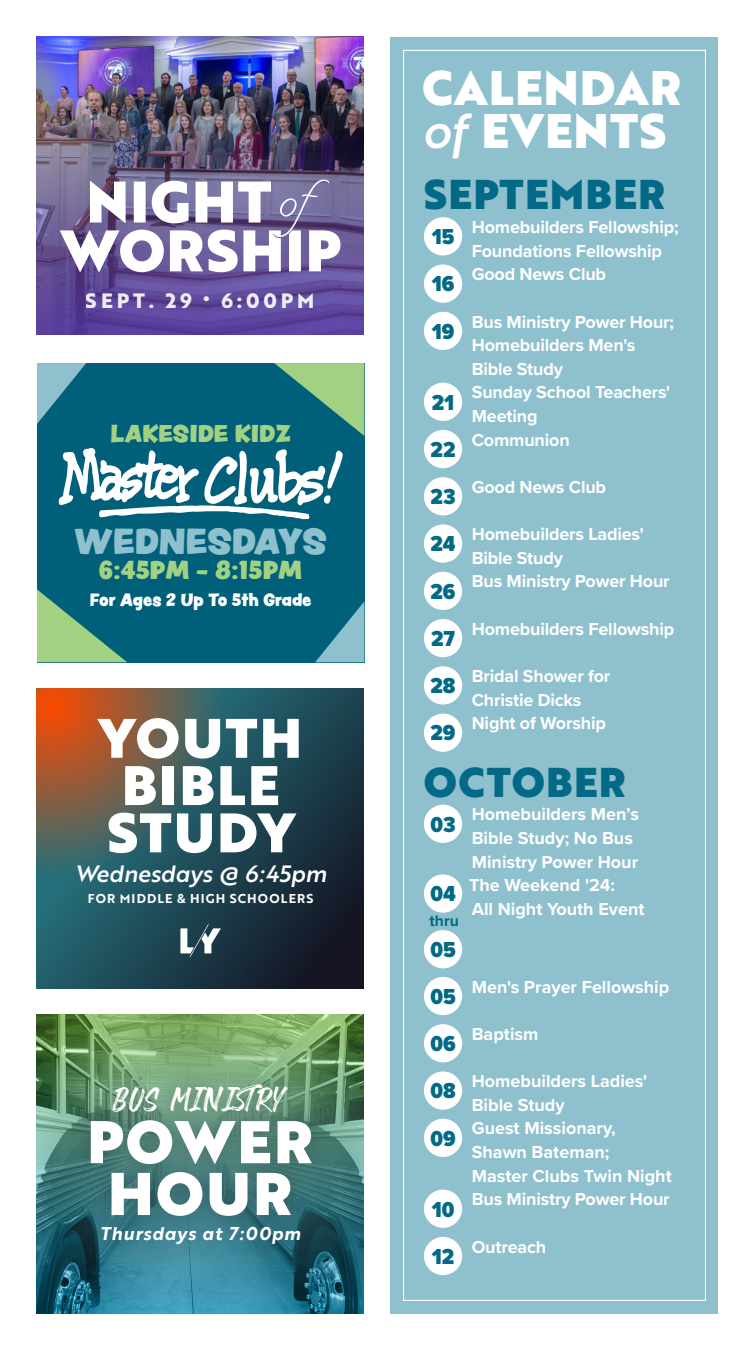
<style>
.page{position:relative;width:755px;height:1350px;background:#fff}
.page>*{position:absolute;margin:0;border:0;box-sizing:border-box;transform-origin:0 0}
.t1{font:58.5px/51.8px "Brother 1816 Black";letter-spacing:.04em;color:#fff;text-align:center}
.t2{font:54px/47.2px "Brother 1816 Black";letter-spacing:.04em;color:#fff}
.t3{font:49.5px "Vacations Brush";color:#fff}
.t4{font:47.25px/42.8px "Brother 1816 Black";letter-spacing:.02em;color:#fff}
.t5{font:40.5px "Brother 1816 Black";letter-spacing:.03em;color:#026986}
.t6{font:31.95px "Peachy Keen JF";color:#8ec0cd}
.t7{font:22.95px "Brother 1816 Medium Italic";color:#fff}
.t8{font:22.95px "Peachy Keen JF";color:#a3d183}
.t9{font:900 22.5px "Proxima Nova Cond";color:#026986}
.t10{font:21.38px "Peachy Keen JF";color:#a3d183}
.t11{font:700 20.25px "Brother 1816 Extra";letter-spacing:.19em;color:#fff}
.t12{font:700 18px/23.6px "Proxima Nova";letter-spacing:-.01em;color:#fff}
.t13{font:18px "Brother 1816 Bold Italic";letter-spacing:.05em;color:#fff}
.t14{font:15.75px "Peachy Keen JF";color:#fff}
.t15{font:700 15.75px "Proxima Nova";color:#026986}
.t16{font:12.6px "Brother 1816 Bold";letter-spacing:.09em;color:#fff}
.s1{font-family:"Brother 1816 Medium Italic"}
</style>
<div class="page">
<div style="left:391px;top:37px;width:327px;height:1276px;background:#8ec0cd"></div>
<div style="left:424px;top:217px;width:38px;height:38px;background:#fff;border-radius:50%"></div>
<div style="left:424px;top:264px;width:38px;height:39px;background:#fff;border-radius:50%"></div>
<div style="left:424px;top:312px;width:38px;height:38px;background:#fff;border-radius:50%"></div>
<div style="left:424px;top:383px;width:38px;height:38px;background:#fff;border-radius:50%"></div>
<div style="left:424px;top:430px;width:38px;height:38px;background:#fff;border-radius:50%"></div>
<div style="left:424px;top:477px;width:38px;height:38px;background:#fff;border-radius:50%"></div>
<div style="left:424px;top:524px;width:38px;height:39px;background:#fff;border-radius:50%"></div>
<div style="left:424px;top:572px;width:38px;height:38px;background:#fff;border-radius:50%"></div>
<div style="left:424px;top:619px;width:38px;height:38px;background:#fff;border-radius:50%"></div>
<div style="left:424px;top:666px;width:38px;height:38px;background:#fff;border-radius:50%"></div>
<div style="left:424px;top:713px;width:38px;height:39px;background:#fff;border-radius:50%"></div>
<div style="left:424px;top:804px;width:38px;height:39px;background:#fff;border-radius:50%"></div>
<div style="left:424px;top:874px;width:38px;height:38px;background:#fff;border-radius:50%"></div>
<div style="left:424px;top:930px;width:38px;height:38px;background:#fff;border-radius:50%"></div>
<div style="left:424px;top:977px;width:38px;height:38px;background:#fff;border-radius:50%"></div>
<div style="left:424px;top:1024px;width:38px;height:38px;background:#fff;border-radius:50%"></div>
<div style="left:424px;top:1071px;width:38px;height:38px;background:#fff;border-radius:50%"></div>
<div style="left:424px;top:1118px;width:38px;height:39px;background:#fff;border-radius:50%"></div>
<div style="left:424px;top:1189px;width:38px;height:38px;background:#fff;border-radius:50%"></div>
<div style="left:424px;top:1236px;width:38px;height:39px;background:#fff;border-radius:50%"></div>
<img style="left:36px;top:1014px;width:328px;height:299px">
<div style="left:68px;top:1062px;width:265px;height:201px;background:#000;opacity:.3"></div>
<svg style="left:36px;top:689px;width:328px;height:299px;background:#1c3f4c"></svg>
<svg style="left:36px;top:689px;width:188px;height:189px;background:#655c4d"></svg>
<svg style="left:180px;top:923px;width:41px;height:35px"></svg>
<div style="left:37px;top:363px;width:327px;height:299px;background:#00607a"></div>
<svg style="left:59px;top:448px;width:284px;height:71px"></svg>
<svg style="left:37px;top:589px;width:90px;height:73px"></svg>
<svg style="left:274px;top:363px;width:90px;height:73px"></svg>
<svg style="left:315px;top:602px;width:49px;height:60px"></svg>
<svg style="left:37px;top:363px;width:49px;height:61px"></svg>
<img style="left:36px;top:37px;width:328px;height:298px">
<svg style="left:60px;top:180px;width:280px;height:92px"></svg>
<p class="t11" style="left:86px;top:285px;width:230px">SEPT. 29 • 6:00PM</p>
<p class="t10" style="left:110px;top:417px;width:182px">LAKESIDE KIDZ</p>
<h3 class="t6" style="left:74px;top:517px;width:254px">WEDNESDAYS</h3>
<p class="t8" style="left:99px;top:552px;width:205px">6:45PM - 8:15PM</p>
<p class="t14" style="left:90px;top:588px;width:223px">For Ages 2 Up To 5th Grade</p>
<h2 class="t2" style="left:99px;top:713px;width:204px">YOUTH<br>BIBLE<br>STUDY</h2>
<p class="t7" style="left:75px;top:856px;width:253px">Wednesdays @ 6:45pm</p>
<p class="t16" style="left:88px;top:889px;width:227px">FOR MIDDLE &amp; HIGH SCHOOLERS</p>
<h3 class="t3" style="left:112px;top:1075px;width:177px">bus ministry</h3>
<h1 class="t1" style="left:87px;top:1114px;width:227px">POWER<br>HOUR</h1>
<p class="t13" style="left:100px;top:1219px;width:202px">Thursdays at 7:00pm</p>
<h3 class="t4" style="left:422px;top:65px;width:261px">CALENDAR <span class="s1">of</span> EVENTS</h3>
<h3 class="t5" style="left:424px;top:163px;width:243px">SEPTEMBER</h3>
<p class="t9" style="left:432px;top:223px;width:24px">15</p>
<p class="t12" style="left:472px;top:216px;width:209px">Homebuilders Fellowship;<br>Foundations Fellowship</p>
<p class="t9" style="left:432px;top:270px;width:24px">16</p>
<p class="t12" style="left:472px;top:263px;width:136px">Good News Club</p>
<p class="t9" style="left:432px;top:318px;width:24px">19</p>
<p class="t12" style="left:472px;top:310px;width:204px">Bus Ministry Power Hour;<br>Homebuilders Men's<br>Bible Study</p>
<p class="t9" style="left:432px;top:388px;width:24px">21</p>
<p class="t12" style="left:472px;top:381px;width:200px">Sunday School Teachers'<br>Meeting</p>
<p class="t9" style="left:431px;top:436px;width:26px">22</p>
<p class="t12" style="left:472px;top:428px;width:100px">Communion</p>
<p class="t9" style="left:431px;top:483px;width:26px">23</p>
<p class="t12" style="left:472px;top:476px;width:136px">Good News Club</p>
<p class="t9" style="left:430px;top:530px;width:27px">24</p>
<p class="t12" style="left:472px;top:523px;width:174px">Homebuilders Ladies'<br>Bible Study</p>
<p class="t9" style="left:431px;top:577px;width:26px">26</p>
<p class="t12" style="left:472px;top:570px;width:200px">Bus Ministry Power Hour</p>
<p class="t9" style="left:431px;top:625px;width:25px">27</p>
<p class="t12" style="left:472px;top:617px;width:204px">Homebuilders Fellowship</p>
<p class="t9" style="left:430px;top:672px;width:27px">28</p>
<p class="t12" style="left:472px;top:665px;width:140px">Bridal Shower for<br>Christie Dicks</p>
<p class="t9" style="left:431px;top:719px;width:26px">29</p>
<p class="t12" style="left:472px;top:712px;width:136px">Night of Worship</p>
<h3 class="t5" style="left:424px;top:751px;width:204px">OCTOBER</h3>
<p class="t9" style="left:430px;top:810px;width:27px">03</p>
<p class="t12" style="left:472px;top:803px;width:169px">Homebuilders Men’s<br>Bible Study; No Bus<br>Ministry Power Hour</p>
<p class="t9" style="left:430px;top:880px;width:27px">04</p>
<p class="t12" style="left:469px;top:874px;width:177px">The Weekend '24:<br>All Night Youth Event</p>
<p class="t15" style="left:430px;top:911px;width:31px">thru</p>
<p class="t9" style="left:430px;top:936px;width:27px">05</p>
<p class="t9" style="left:430px;top:982px;width:27px">05</p>
<p class="t9" style="left:430px;top:1030px;width:27px">06</p>
<p class="t12" style="left:472px;top:975px;width:199px">Men's Prayer Fellowship</p>
<p class="t12" style="left:472px;top:1022px;width:68px">Baptism</p>
<p class="t9" style="left:430px;top:1077px;width:27px">08</p>
<p class="t12" style="left:472px;top:1070px;width:177px">Homebuilders Ladies'<br>Bible Study</p>
<p class="t9" style="left:430px;top:1124px;width:27px">09</p>
<p class="t12" style="left:472px;top:1117px;width:202px">Guest Missionary,<br>Shawn Bateman;<br>Master Clubs Twin Night</p>
<p class="t9" style="left:432px;top:1195px;width:24px">10</p>
<p class="t12" style="left:472px;top:1188px;width:200px">Bus Ministry Power Hour</p>
<p class="t9" style="left:432px;top:1242px;width:24px">12</p>
<p class="t12" style="left:472px;top:1235px;width:76px">Outreach</p>
</div>
